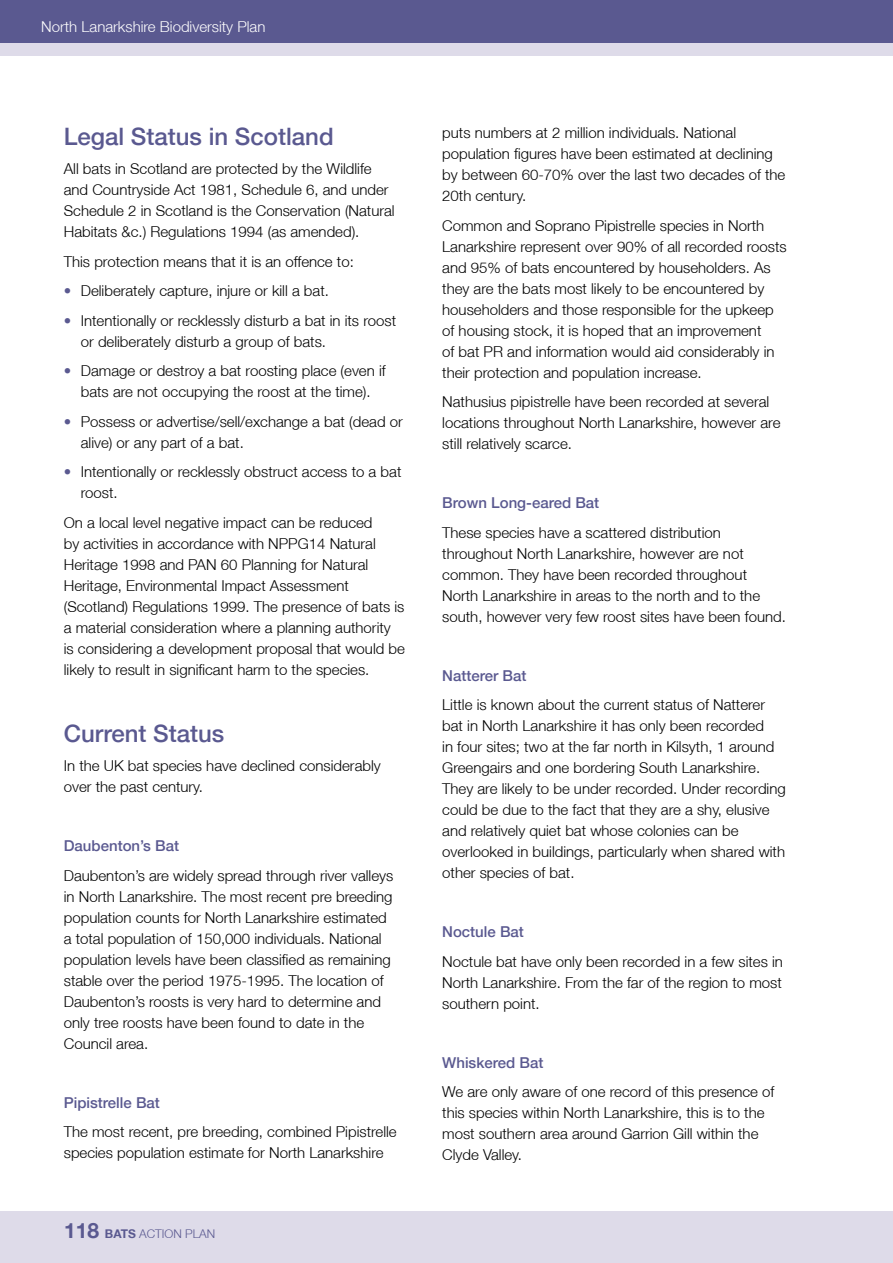
<style>
.page{position:relative;width:893px;height:1263px;background:#fff}
.page>*{position:absolute;margin:0;border:0;box-sizing:border-box;transform-origin:0 0}
.t1{font:500 24px "Helvetica Neue LT";color:#5a5990}
.body_text{font:300 15px/21px "Helvetica Neue LT";color:#000}
.body_text-2{font:500 15px "Helvetica Neue LT";color:#5a5990}
.t2{font:300 15px "Helvetica Neue LT";color:#fff}
.t3{font:300 12px "Helvetica Neue LT";color:#5a5990}
.s1{color:#5a5990}
.s2{font-weight:700;font-size:21px}
.s3{font-weight:700}
</style>
<div class="page">
<div style="left:0;top:0;width:893px;height:55px;background:#dedbe9"></div>
<div style="left:0;top:0;width:893px;height:43px;background:#5a5990"></div>
<div style="left:0;top:1212px;width:893px;height:51px;background:#dedbe9"></div>
<p class="t2" style="left:41px;top:17px;width:226px">North Lanarkshire Biodiversity Plan</p>
<h1 class="t1" style="left:64px;top:122px;width:271px">Legal Status in Scotland</h1>
<p class="body_text" style="left:64px;top:158px;width:332px">All bats in Scotland are protected by the Wildlife and Countryside Act 1981, Schedule 6, and under Schedule 2 in Scotland is the Conservation (Natural Habitats &amp;c.) Regulations 1994 (as amended).</p>
<p class="body_text" style="left:64px;top:251px;width:292px">This protection means that it is an offence to:</p>
<p class="body_text" style="left:64px;top:280px;width:267px"><span class="s1">•</span> Deliberately capture, injure or kill a bat.</p>
<p class="body_text" style="left:81px;top:310px;width:317px;text-indent:-17px"><span class="s1">•</span> Intentionally or recklessly disturb a bat in its roost or deliberately disturb a group of bats.</p>
<p class="body_text" style="left:64px;top:360px;width:323px;text-align:center"><span class="s1">•</span> Damage or destroy a bat roosting place (even if bats are not occupying the roost at the time).</p>
<p class="body_text" style="left:81px;top:411px;width:324px;text-indent:-17px"><span class="s1">•</span> Possess or advertise/sell/exchange a bat (dead or alive) or any part of a bat.</p>
<p class="body_text" style="left:81px;top:461px;width:322px;text-indent:-17px"><span class="s1">•</span> Intentionally or recklessly obstruct access to a bat roost.</p>
<p class="body_text" style="left:64px;top:512px;width:343px">On a local level negative impact can be reduced<br>by activities in accordance with NPPG14 Natural Heritage 1998 and PAN 60 Planning for Natural Heritage, Environmental Impact Assessment (Scotland) Regulations 1999. The presence of bats is a material consideration where a planning authority<br>is considering a development proposal that would be likely to result in significant harm to the species.</p>
<h1 class="t1" style="left:64px;top:719px;width:162px">Current Status</h1>
<p class="body_text" style="left:64px;top:755px;width:319px">In the UK bat species have declined considerably over the past century.</p>
<p class="body_text-2" style="left:64px;top:837px;width:117px">Daubenton’s Bat</p>
<p class="body_text" style="left:64px;top:864px;width:331px">Daubenton’s are widely spread through river valleys in North Lanarkshire. The most recent pre breeding population counts for North Lanarkshire estimated a total population of 150,000 individuals. National population levels have been classified as remaining stable over the period 1975-1995. The location of Daubenton’s roosts is very hard to determine and only tree roosts have been found to date in the Council area.</p>
<p class="body_text-2" style="left:64px;top:1093px;width:98px">Pipistrelle Bat</p>
<p class="body_text" style="left:64px;top:1121px;width:334px">The most recent, pre breeding, combined Pipistrelle species population estimate for North Lanarkshire</p>
<p class="t3" style="left:64px;top:1226px;width:153px"><span class="s2">118</span> <span class="s3">BATS</span> ACTION PLAN</p>
<p class="body_text" style="left:442px;top:122px;width:345px">puts numbers at 2 million individuals. National population figures have been estimated at declining by between 60-70% over the last two decades of the 20th century.</p>
<p class="body_text" style="left:442px;top:215px;width:346px">Common and Soprano Pipistrelle species in North Lanarkshire represent over 90% of all recorded roosts and 95% of bats encountered by householders. As they are the bats most likely to be encountered by householders and those responsible for the upkeep of housing stock, it is hoped that an improvement<br>of bat PR and information would aid considerably in their protection and population increase.</p>
<p class="body_text" style="left:442px;top:391px;width:340px">Nathusius pipistrelle have been recorded at several locations throughout North Lanarkshire, however are still relatively scarce.</p>
<p class="body_text-2" style="left:442px;top:494px;width:159px">Brown Long-eared Bat</p>
<p class="body_text" style="left:442px;top:522px;width:345px">These species have a scattered distribution throughout North Lanarkshire, however are not common. They have been recorded throughout North Lanarkshire in areas to the north and to the south, however very few roost sites have been found.</p>
<p class="body_text-2" style="left:442px;top:667px;width:86px">Natterer Bat</p>
<p class="body_text" style="left:442px;top:694px;width:345px">Little is known about the current status of Natterer bat in North Lanarkshire it has only been recorded<br>in four sites; two at the far north in Kilsyth, 1 around Greengairs and one bordering South Lanarkshire.<br>They are likely to be under recorded. Under recording could be due to the fact that they are a shy, elusive and relatively quiet bat whose colonies can be overlooked in buildings, particularly when shared with other species of bat.</p>
<p class="body_text-2" style="left:442px;top:923px;width:83px">Noctule Bat</p>
<p class="body_text" style="left:442px;top:951px;width:342px;text-align:justify">Noctule bat have only been recorded in a few sites in North Lanarkshire. From the far of the region to most southern point.</p>
<p class="body_text-2" style="left:442px;top:1054px;width:103px">Whiskered Bat</p>
<p class="body_text" style="left:442px;top:1081px;width:334px">We are only aware of one record of this presence of this species within North Lanarkshire, this is to the most southern area around Garrion Gill within the Clyde Valley.</p>
</div>
